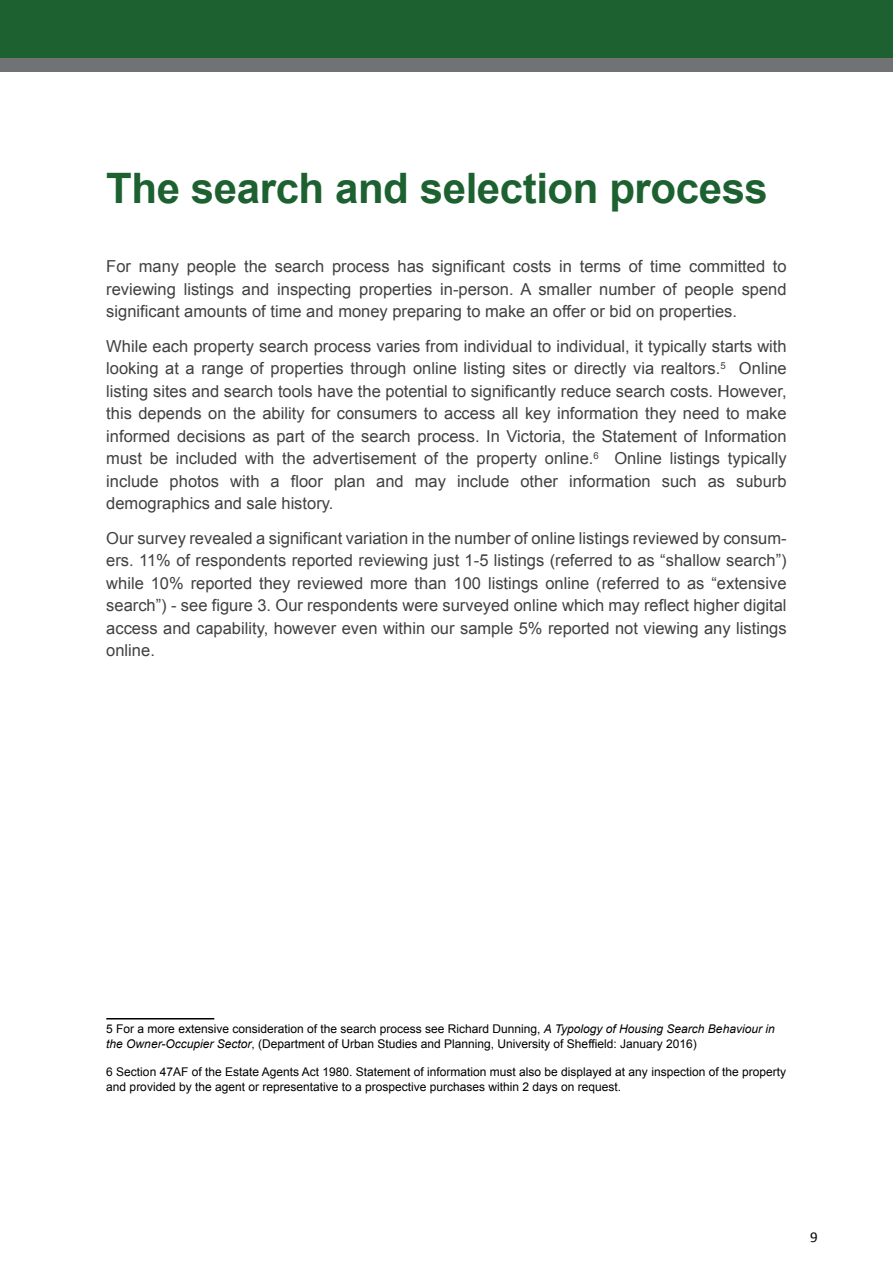
<style>
.page{position:relative;width:893px;height:1263px;background:#fff}
.page>*{position:absolute;margin:0;border:0;box-sizing:border-box;transform-origin:0 0}
.t1{font:700 42px "Arial";letter-spacing:-.01em;color:#1d6131}
.t2{font:16.5px/22.5px "Arial";color:#414042;text-align:justify}
.t3{font:15px "Calibri";color:#000}
.t4{font:12px/14.4px "Arial";color:#000}
.s1{font-style:italic}
</style>
<div class="page">
<div style="left:0;top:0;width:893px;height:61px;background:#1d6131"></div>
<div style="left:0;top:59px;width:893px;height:13px;background:#707274"></div>
<hr style="left:106px;top:1018px;width:108px;height:1px;background:#000">
<h1 class="t1" style="left:106px;top:161px;width:663px">The search and selection process</h1>
<p class="t2" style="left:106px;top:255px;width:682px">For many people the search process has significant costs in terms of time committed to reviewing listings and inspecting properties in-person. A smaller number of people spend significant amounts of time and money preparing to make an offer or bid on properties.</p>
<p class="t2" style="left:106px;top:335px;width:682px">While each property search process varies from individual to individual, it typically starts with looking at a range of properties through online listing sites or directly via realtors.<sup>5</sup> Online listing sites and search tools have the potential to significantly reduce search costs. However, this depends on the ability for consumers to access all key information they need to make informed decisions as part of the search process. In Victoria, the Statement of Information must be included with the advertisement of the property online.<sup>6</sup> Online listings typically include photos with a floor plan and may include other information such as suburb demographics and sale history.</p>
<p class="t2" style="left:106px;top:527px;width:682px">Our survey revealed a significant variation in the number of online listings reviewed by consum&shy;ers. 11% of respondents reported reviewing just 1-5 listings (referred to as “shallow search”) while 10% reported they reviewed more than 100 listings online (referred to as “extensive search”) - see figure 3. Our respondents were surveyed online which may reflect higher digital access and capability, however even within our sample 5% reported not viewing any listings online.</p>
<p class="t4" style="left:106px;top:1022px;width:670px">5 For a more extensive consideration of the search process see Richard Dunning, <span class="s1">A Typology of Housing Search Behaviour in the Owner-Occupier Sector</span>, (Department of Urban Studies and Planning, University of Sheffield: January 2016)</p>
<p class="t4" style="left:106px;top:1065px;width:681px">6 Section 47AF of the Estate Agents Act 1980. Statement of information must also be displayed at any inspection of the property and provided by the agent or representative to a prospective purchases within 2 days on request.</p>
<p class="t3" style="left:810px;top:1228px;width:9px">9</p>
</div>
